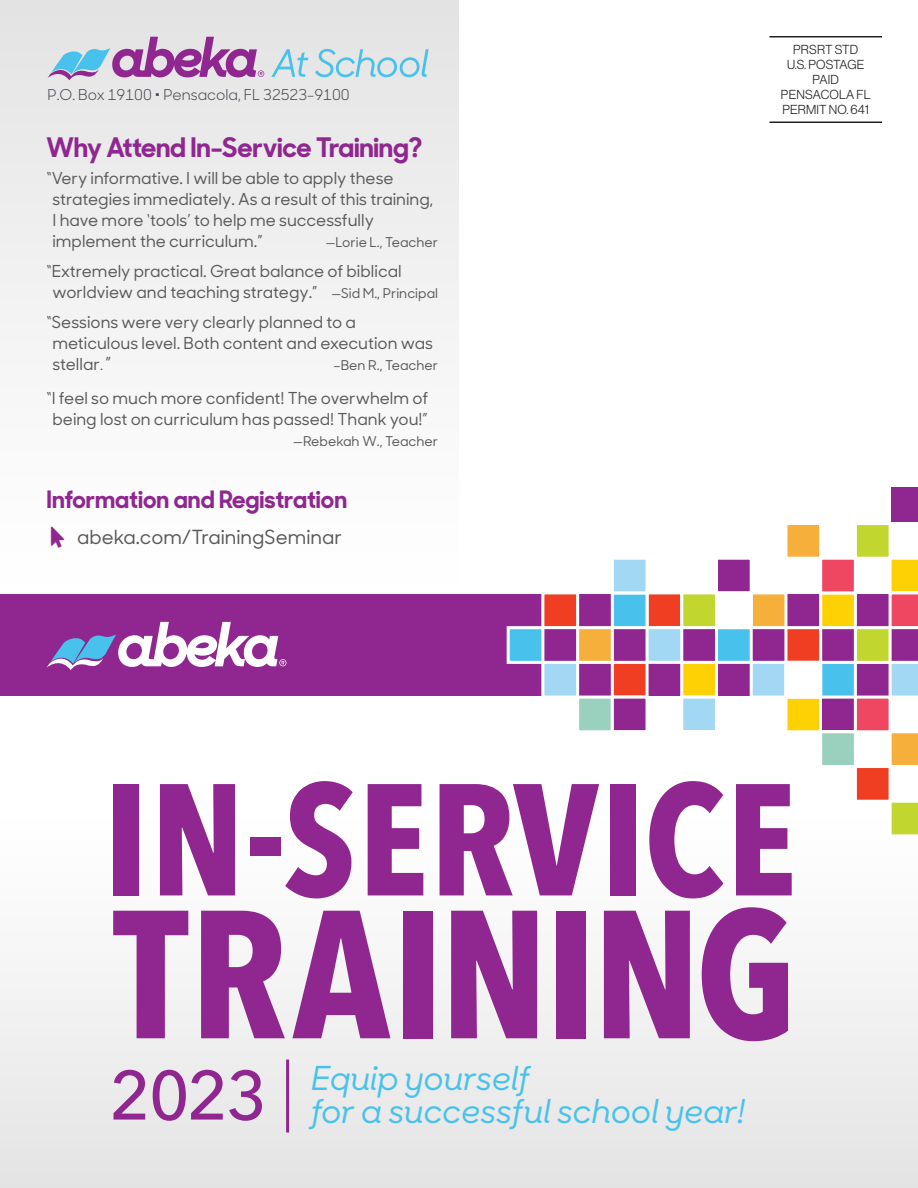
<style>
.page{position:relative;width:918px;height:1188px;background:#fff}
.page>*{position:absolute;margin:0;border:0;box-sizing:border-box;transform-origin:0 0}
.t1{font:700 180.15px "Avenir Next Condensed";letter-spacing:-.02em;color:#90268f}
.t2{font:700 157.35px "Avenir Next Condensed";letter-spacing:.01em;color:#90268f}
.t3{font:500 68.7px "Avenir Next";color:#90268f}
.t4{font:italic 500 33px/33px "Sharp Sans No 1";letter-spacing:-.01em;color:#48c2ec}
.t5{font:700 27px "Sharp Sans No 1";letter-spacing:-.01em;color:#90268f}
.t6{font:700 24px "Sharp Sans No 1";color:#90268f}
.t7{font:500 19.5px "Sharp Sans No 1";color:#57585a}
.t8{font:500 16.5px/21px "Sharp Sans No 1";color:#57585a}
.t9{font:15px "Sharp Sans No 1";color:#464b54}
.t10{font:500 13.5px "Sharp Sans No 1";color:#57585a}
.PERMITS{font:12.75px "N Haas Grotesk DS Pro 45 Lt";letter-spacing:.015em;color:#231f20}
.PERMITS-2{font:12.75px "N Haas Grotesk DS Pro 45 Lt";letter-spacing:-.005em;color:#231f20}
.s1{font-size:13.5px}
.s2{font-size:18px}
</style>
<div class="page">
<div style="left:0;top:0;width:459px;height:594px;background:linear-gradient(to bottom,#e3e3e3,#fff)"></div>
<div style="left:0;top:594px;width:918px;height:102px;background:#90268f"></div>
<div style="left:0;top:811px;width:918px;height:377px;background:linear-gradient(to bottom,#fff,#e3e4e3)"></div>
<hr style="left:770px;top:36px;width:112px;height:2px;background:#231f20">
<hr style="left:770px;top:122px;width:112px;height:1px;background:#231f20">
<svg style="left:47px;top:37px;width:217px;height:43px;background:#bba3c8"></svg>
<svg style="left:271px;top:49px;width:37px;height:28px"></svg>
<svg style="left:315px;top:49px;width:114px;height:28px;background:#bcdce6"></svg>
<div style="left:611px;top:661px;width:38px;height:38px;background:#ef3e22;border:3px solid #fff"></div>
<div style="left:680px;top:661px;width:38px;height:38px;background:#fed105;border:3px solid #fff"></div>
<div style="left:784px;top:696px;width:38px;height:37px;background:#fed105;border:3px solid #fff"></div>
<div style="left:680px;top:696px;width:38px;height:37px;background:#a3d8f4;border:3px solid #fff"></div>
<div style="left:576px;top:696px;width:38px;height:37px;background:#99d0be;border:3px solid #fff"></div>
<svg style="left:891px;top:733px;width:27px;height:32px"></svg>
<div style="left:784px;top:522px;width:38px;height:38px;background:#f7af3c;border:3px solid #fff"></div>
<div style="left:715px;top:557px;width:38px;height:37px;background:#90268f;border:3px solid #fff"></div>
<div style="left:819px;top:730px;width:38px;height:38px;background:#99d0be;border:3px solid #fff"></div>
<div style="left:854px;top:522px;width:38px;height:38px;background:#c1d72f;border:3px solid #fff"></div>
<div style="left:822px;top:696px;width:35px;height:34px;background:#90268f"></div>
<div style="left:892px;top:487px;width:26px;height:34px;background:#90268f"></div>
<div style="left:680px;top:730px;width:38px;height:38px;background:#fff"></div>
<div style="left:819px;top:591px;width:38px;height:38px;background:#fed105;border:3px solid #fff"></div>
<div style="left:646px;top:591px;width:37px;height:38px;background:#ef3e22;border:3px solid #fff"></div>
<div style="left:784px;top:626px;width:38px;height:38px;background:#ef3e22;border:3px solid #fff"></div>
<div style="left:541px;top:591px;width:38px;height:38px;background:#ef3e22;border:3px solid #fff"></div>
<div style="left:680px;top:591px;width:38px;height:38px;background:#c1d72f;border:3px solid #fff"></div>
<div style="left:854px;top:626px;width:38px;height:38px;background:#c1d72f;border:3px solid #fff"></div>
<div style="left:576px;top:626px;width:38px;height:38px;background:#f7af3c;border:3px solid #fff"></div>
<div style="left:750px;top:591px;width:37px;height:38px;background:#f7af3c;border:3px solid #fff"></div>
<div style="left:646px;top:626px;width:37px;height:38px;background:#a3d8f4;border:3px solid #fff"></div>
<div style="left:541px;top:661px;width:38px;height:38px;background:#a3d8f4;border:3px solid #fff"></div>
<svg style="left:889px;top:661px;width:29px;height:35px"></svg>
<div style="left:750px;top:661px;width:37px;height:38px;background:#a3d8f4;border:3px solid #fff"></div>
<div style="left:715px;top:626px;width:38px;height:38px;background:#48c2ec;border:3px solid #fff"></div>
<div style="left:611px;top:591px;width:38px;height:38px;background:#48c2ec;border:3px solid #fff"></div>
<div style="left:507px;top:626px;width:37px;height:38px;background:#48c2ec;border:3px solid #fff"></div>
<div style="left:819px;top:661px;width:38px;height:38px;background:#48c2ec;border:3px solid #fff"></div>
<div style="left:611px;top:696px;width:38px;height:37px;background:#90268f;border:3px solid #fff"></div>
<div style="left:611px;top:557px;width:38px;height:37px;background:#a3d8f4;border:3px solid #fff"></div>
<div style="left:611px;top:730px;width:38px;height:38px;background:#fff"></div>
<div style="left:854px;top:765px;width:38px;height:38px;background:#ef3e22;border:3px solid #fff"></div>
<div style="left:715px;top:591px;width:38px;height:38px;background:#fff;border:3px solid #fff"></div>
<div style="left:784px;top:661px;width:38px;height:38px;background:#fff;border:3px solid #fff"></div>
<hr style="left:286px;top:1060px;width:3px;height:73px;background:#90268f">
<svg style="left:889px;top:800px;width:29px;height:37px"></svg>
<div style="left:854px;top:696px;width:38px;height:37px;background:#ef4662;border:3px solid #fff"></div>
<div style="left:819px;top:557px;width:38px;height:37px;background:#ef4662;border:3px solid #fff"></div>
<svg style="left:889px;top:557px;width:29px;height:72px;background:#f8a25c"></svg>
<svg style="left:46px;top:622px;width:240px;height:48px"></svg>
<svg style="left:51px;top:527px;width:13px;height:21px"></svg>
<p class="t9" style="left:47px;top:83px;width:304px">P.O. Box 19100 Pensacola, FL 32523-9100</p>
<p class="t5" style="left:46px;top:125px;width:377px">Why Attend In-Service Training?</p>
<p class="t8" style="left:52px;top:167px;width:382px;text-indent:-6px">“Very informative. I will be able to apply these strategies immediately. As a result of this training, I have more ‘tools’ to help me successfully implement the curriculum.”</p>
<p class="t10" style="left:326px;top:232px;width:114px">—Lorie L., Teacher</p>
<p class="t8" style="left:52px;top:260px;width:387px;text-indent:-6px">“Extremely practical. Great balance of biblical worldview and teaching strategy.” <span class="s1">—Sid M., Principal</span></p>
<p class="t8" style="left:52px;top:311px;width:382px;text-indent:-6px">“Sessions were very clearly planned to a meticulous level. Both content and execution was stellar<span class="s1">.</span> <span class="s2">”</span></p>
<p class="t10" style="left:334px;top:355px;width:106px">–Ben R., Teacher</p>
<p class="t8" style="left:46px;top:387px;width:383px;text-align:center">“I feel so much more confident! The overwhelm of being lost on curriculum has passed! Thank you!”</p>
<p class="t10" style="left:293px;top:432px;width:146px">—Rebekah W., Teacher</p>
<p class="t6" style="left:46px;top:480px;width:302px">Information and Registration</p>
<p class="t7" style="left:77px;top:523px;width:266px">abeka.com/TrainingSeminar</p>
<p class="PERMITS" style="left:793px;top:42px;width:66px">PRSRT STD</p>
<p class="PERMITS-2" style="left:787px;top:57px;width:79px">U.S. POSTAGE</p>
<p class="PERMITS" style="left:813px;top:72px;width:28px">PAID</p>
<p class="PERMITS" style="left:781px;top:87px;width:91px">PENSACOLA FL</p>
<p class="PERMITS" style="left:782px;top:102px;width:88px">PERMIT NO. 641</p>
<p class="t2" style="left:103px;top:744px;width:695px">IN-SERVICE</p>
<p class="t1" style="left:113px;top:865px;width:685px">TRAINING</p>
<p class="t3" style="left:109px;top:1037px;width:159px">2023</p>
<p class="t4" style="left:311px;top:1063px;width:436px">Equip yourself<br>for a successful school year!</p>
</div>
